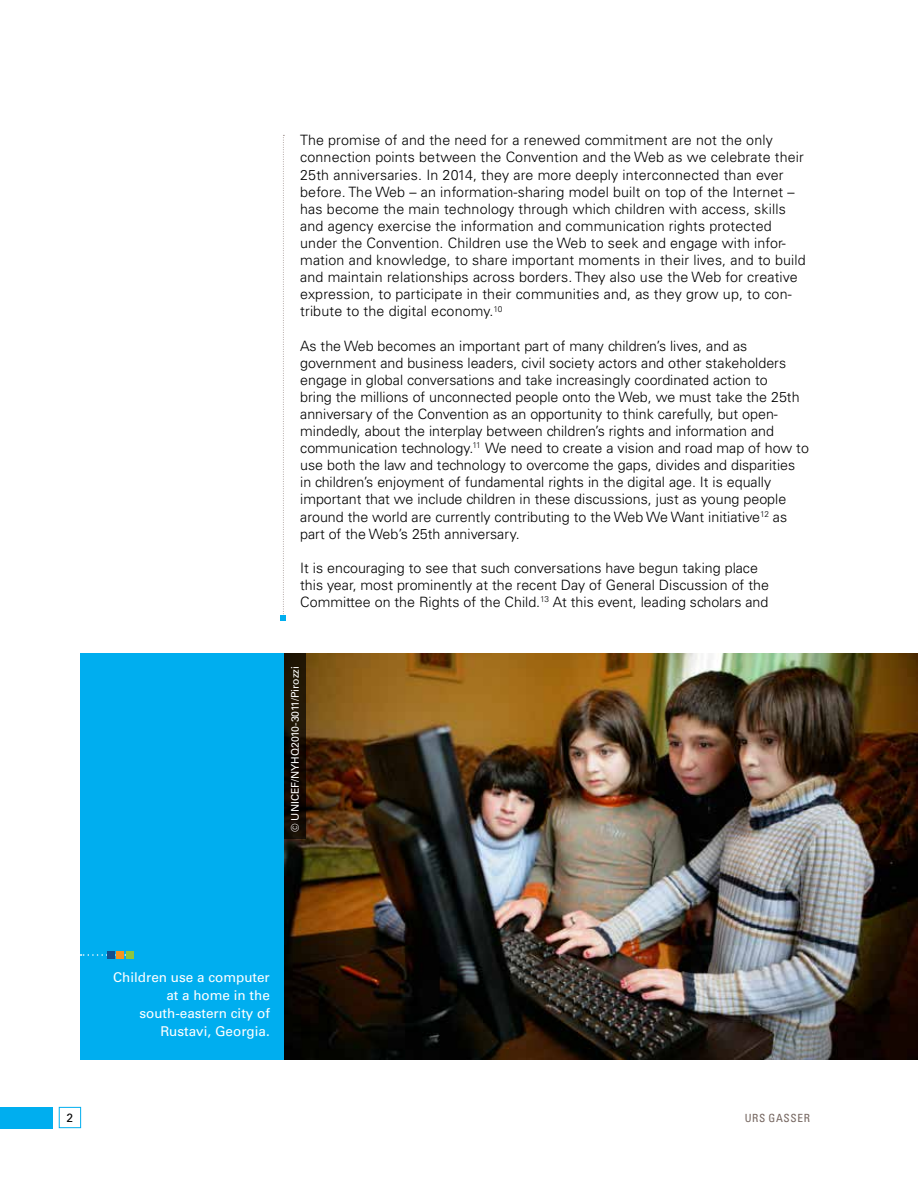
<style>
.page{position:relative;width:918px;height:1188px;background:#fff}
.page>*{position:absolute;margin:0;border:0;box-sizing:border-box;transform-origin:0 0}
.t1{font:300 14.25px/17.1px "Univers LT Std";color:#000}
.t2{font:13.5px/18px "Univers LT Std";color:#fff;text-align:right}
.t3{font:12px "Univers LT Std";color:#000}
.t4{font:condensed 11.25px "Univers LT Std";letter-spacing:.06em;color:#766761}
.t5{font:10.5px "Univers LT Std";color:#fff}
</style>
<div class="page">
<div style="left:59px;top:1107px;width:22px;height:21px;border:1px solid #00aeef"></div>
<div style="left:0;top:1107px;width:53px;height:21px;background:#00aeef"></div>
<svg style="left:281px;top:135px;width:5px;height:486px"></svg>
<div style="left:80px;top:653px;width:712px;height:407px;background:#00aeef"></div>
<img style="left:284px;top:653px;width:634px;height:407px">
<svg style="left:81px;top:954px;width:45px;height:2px"></svg>
<div style="left:107px;top:951px;width:8px;height:8px;background:#144e8c"></div>
<div style="left:117px;top:951px;width:7px;height:8px;background:#f7941e"></div>
<div style="left:126px;top:951px;width:8px;height:8px;background:#8dc63f"></div>
<svg style="left:284px;top:653px;width:21px;height:186px;background:#170e03"></svg>
<p class="t1" style="left:300px;top:132px;width:507px">The promise of and the need for a renewed commitment are not the only connection points between the Convention and the Web as we celebrate their 25th anniversaries. In 2014, they are more deeply interconnected than ever before. The Web – an information-sharing model built on top of the Internet – has become the main technology through which children with access, skills and agency exercise the information and communication rights protected under the Convention. Children use the Web to seek and engage with infor&shy;mation and knowledge, to share important moments in their lives, and to build and maintain relationships across borders. They also use the Web for creative expression, to participate in their communities and, as they grow up, to con&shy;tribute to the digital economy.<sup>10</sup></p>
<p class="t1" style="left:300px;top:337px;width:510px">As the Web becomes an important part of many children’s lives, and as government and business leaders, civil society actors and other stakeholders engage in global conversations and take increasingly coordinated action to<br>bring the millions of unconnected people onto the Web, we must take the 25th anniversary of the Convention as an opportunity to think carefully, but open&shy;mindedly, about the interplay between children’s rights and information and communication technology.<sup>11</sup> We need to create a vision and road map of how to use both the law and technology to overcome the gaps, divides and disparities in children’s enjoyment of fundamental rights in the digital age. It is equally important that we include children in these discussions, just as young people around the world are currently contributing to the Web We Want initiative<sup>12</sup> as part of the Web’s 25th anniversary.</p>
<p class="t1" style="left:300px;top:559px;width:470px">It is encouraging to see that such conversations have begun taking place this year, most prominently at the recent Day of General Discussion of the<br>Committee on the Rights of the Child.<sup>13</sup> At this event, leading scholars and</p>
<p class="t5" style="left:289px;top:832px;width:167px;rotate:-90deg">© UNICEF/NYHQ2010-3011/Pirozzi</p>
<p class="t2" style="left:113px;top:968px;width:158px">Children use a computer at a home in the south-eastern city of<br>Rustavi, Georgia.</p>
<p class="t3" style="left:67px;top:1111px;width:8px">2</p>
<p class="t4" style="left:745px;top:1110px;width:67px">URS GASSER</p>
</div>
